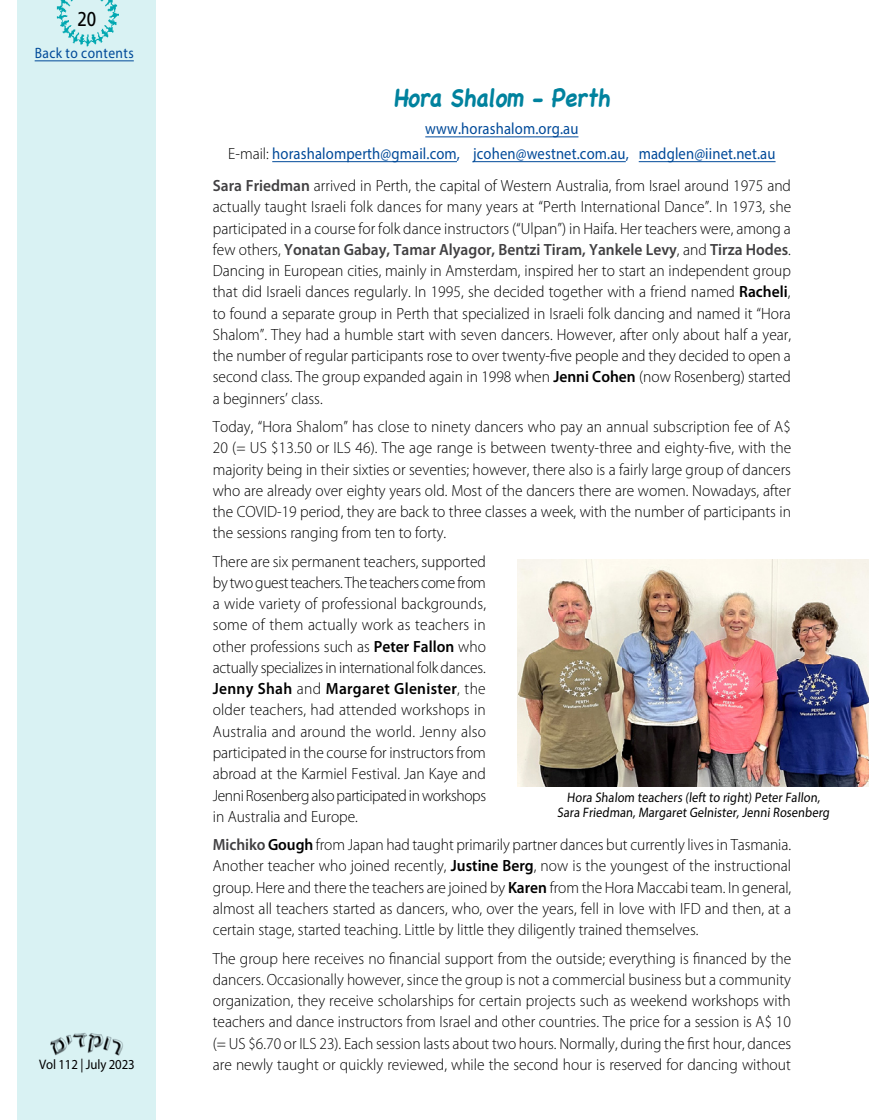
<style>
.page{position:relative;width:869px;height:1120px;background:#fff}
.page>*{position:absolute;margin:0;border:0;box-sizing:border-box;transform-origin:0 0}
.t1{font:700 25px "Chalkboard";color:#00829e;scale:.9 1}
.t2{font:20px "Frutiger";color:#000;scale:.85 1}
.t3{font:300 16.25px/21.2px "Myriad Pro";color:#000;text-align:justify;scale:.95 1}
.t4{font:16.25px/24.8px "Myriad Pro";letter-spacing:.01em;color:#004a99;text-align:center;scale:.9 1}
.t5{font:15px "Myriad Pro";letter-spacing:.03em;color:#004a99;scale:.9 1}
.t6{font:13.75px/15px "Myriad Pro";letter-spacing:-.01em;color:#000;text-align:center;scale:.9 1}
.t7{font:13.75px "Myriad Pro";letter-spacing:-.01em;color:#000;scale:.93 1}
.s1{font-weight:300;color:#000}
.s2{font-weight:600;color:#414042}
.s3{font-weight:600}
</style>
<div class="page">
<div style="left:18px;top:0;width:138px;height:1120px;background:#d9f2f3"></div>
<img style="left:56px;top:0;width:62px;height:47px">
<img style="left:50px;top:1033px;width:73px;height:23px">
<hr style="left:35px;top:61px;width:99px;height:1px;background:#004a99">
<hr style="left:425px;top:137px;width:153px;height:1px;background:#004a99">
<hr style="left:272px;top:161px;width:185px;height:1px;background:#004a99">
<hr style="left:473px;top:161px;width:152px;height:1px;background:#004a99">
<hr style="left:638px;top:161px;width:137px;height:1px;background:#004a99">
<img style="left:517px;top:560px;width:351px;height:227px">
<p class="t2" style="left:77px;top:7px;width:24px">20</p>
<p class="t5" style="left:35px;top:44px;width:112px">Back to contents</p>
<p class="t7" style="left:39px;top:1056px;width:104px">Vol 112 | July 2023</p>
<h1 class="t1" style="left:393px;top:83px;width:248px">Hora Shalom - Perth</h1>
<p class="t4" style="left:228px;top:116px;width:609px">www.horashalom.org.au<br><span class="s1">E-mail:</span> horashalomperth@gmail.com, jcohen@westnet.com.au, madglen@iinet.net.au</p>
<p class="t3" style="left:213px;top:175px;width:610px"><span class="s2">Sara Friedman</span> arrived in Perth, the capital of Western Australia, from Israel around 1975 and actually taught Israeli folk dances for many years at “Perth International Dance”. In 1973, she participated in a course for folk dance instructors (“Ulpan”) in Haifa. Her teachers were, among a few others, <span class="s2">Yonatan Gabay, Tamar Alyagor, Bentzi Tiram, Yankele Levy</span>, and <span class="s2">Tirza Hodes</span>.<br>Dancing in European cities, mainly in Amsterdam, inspired her to start an independent group that did Israeli dances regularly. In 1995, she decided together with a friend named <span class="s3">Racheli</span>, to found a separate group in Perth that specialized in Israeli folk dancing and named it “Hora Shalom”. They had a humble start with seven dancers. However, after only about half a year, the number of regular participants rose to over twenty-five people and they decided to open a second class. The group expanded again in 1998 when <span class="s3">Jenni Cohen</span> (now Rosenberg) started a beginners’ class.</p>
<p class="t3" style="left:213px;top:416px;width:610px">Today, “Hora Shalom” has close to ninety dancers who pay an annual subscription fee of A$ 20 (= US $13.50 or ILS 46). The age range is between twenty-three and eighty-five, with the majority being in their sixties or seventies; however, there also is a fairly large group of dancers who are already over eighty years old. Most of the dancers there are women. Nowadays, after the COVID-19 period, they are back to three classes a week, with the number of participants in the sessions ranging from ten to forty.</p>
<p class="t3" style="left:213px;top:551px;width:289px">There are six permanent teachers, supported by two guest teachers. The teachers come from a wide variety of professional backgrounds, some of them actually work as teachers in other professions such as <span class="s3">Peter Fallon</span> who actually specializes in international folk dances.<br><span class="s3">Jenny Shah</span> and <span class="s3">Margaret Glenister</span>, the older teachers, had attended workshops in Australia and around the world. Jenny also participated in the course for instructors from abroad at the Karmiel Festival. Jan Kaye and Jenni Rosenberg also participated in workshops in Australia and Europe.</p>
<p class="t3" style="left:213px;top:834px;width:610px"><span class="s2">Michiko</span> <span class="s3">Gough</span> from Japan had taught primarily partner dances but currently lives in Tasmania.<br>Another teacher who joined recently, <span class="s3">Justine Berg</span>, now is the youngest of the instructional group. Here and there the teachers are joined by <span class="s3">Karen</span> from the Hora Maccabi team. In general, almost all teachers started as dancers, who, over the years, fell in love with IFD and then, at a certain stage, started teaching. Little by little they diligently trained themselves.</p>
<p class="t3" style="left:213px;top:948px;width:610px">The group here receives no financial support from the outside; everything is financed by the dancers. Occasionally however, since the group is not a commercial business but a community organization, they receive scholarships for certain projects such as weekend workshops with teachers and dance instructors from Israel and other countries. The price for a session is A$ 10 (= US $6.70 or ILS 23). Each session lasts about two hours. Normally, during the first hour, dances are newly taught or quickly reviewed, while the second hour is reserved for dancing without</p>
<p class="t6" style="left:557px;top:790px;width:306px">Hora Shalom teachers (left to right) Peter Fallon,<br>Sara Friedman, Margaret Gelnister, Jenni Rosenberg</p>
</div>
